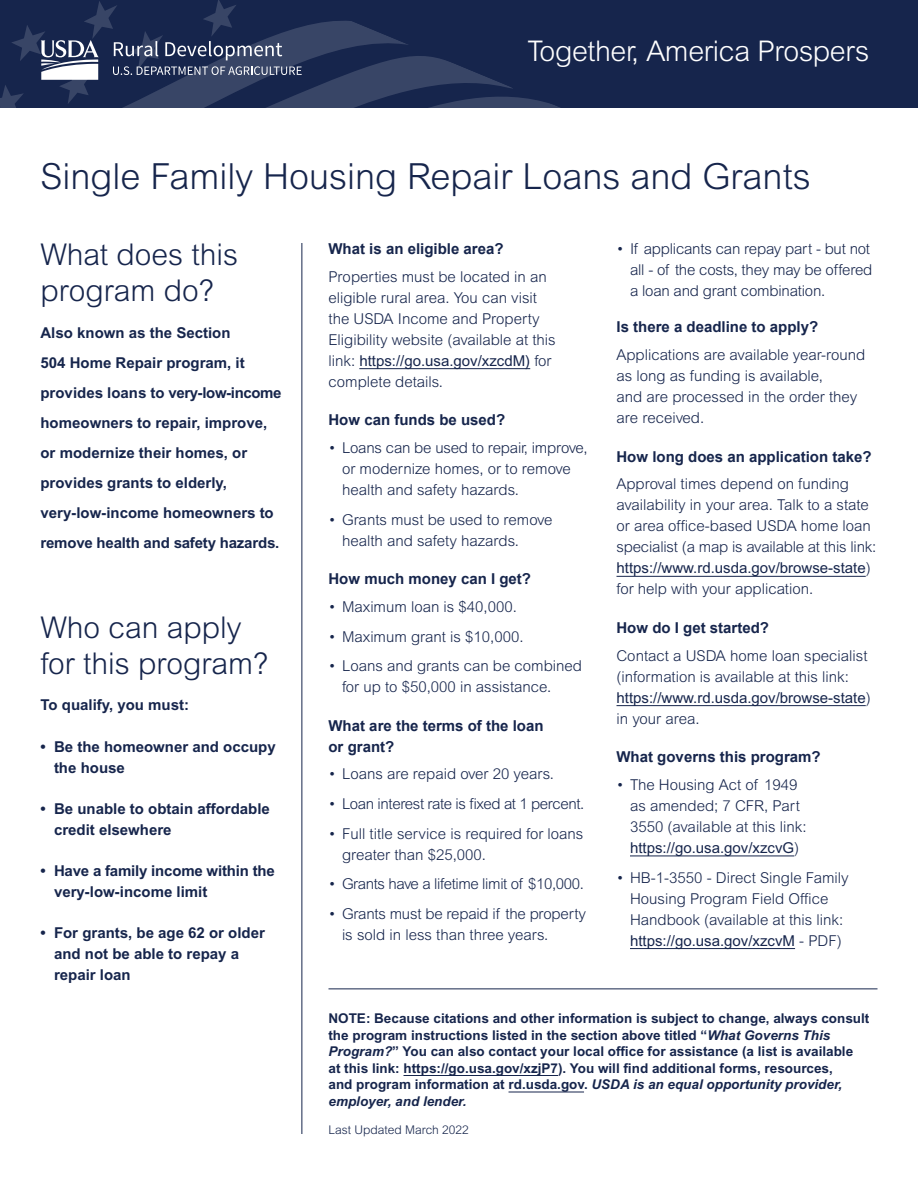
<style>
.page{position:relative;width:918px;height:1188px;background:#fff}
.page>*{position:absolute;margin:0;border:0;box-sizing:border-box;transform-origin:0 0}
.t1{font:300 36px "Arial MT Std";color:#16254c}
.t2{font:300 30px/36px "Arial MT Std";color:#16254c}
.Tagline{font:300 28.5px "Arial MT Std";letter-spacing:-.015em;color:#fff}
.t3{font:300 15px/21px "Arial MT Std";color:#16254c}
.t4{font:700 15px/30px "Arial MT Std";color:#16254c}
.H3_Next{font:700 15px/21px "Arial";color:#16254c}
.t5{font:300 15px "Arial MT Std";letter-spacing:-.025em;color:#16254c}
.Footnote_wRule{font:700 13.5px/16.5px "Arial MT Std";color:#16254c}
.Date{font:300 12px "Arial MT Std";color:#16254c}
.s1{font-weight:400}
.s2{font-style:italic}
</style>
<div class="page">
<div style="left:0;top:0;width:918px;height:108px;background:#16254c"></div>
<svg style="left:0;top:0;width:560px;height:108px"></svg>
<hr style="left:302px;top:243px;width:1px;height:891px;background:#16254c">
<hr style="left:359px;top:368px;width:171px;height:1px;background:#16254c">
<hr style="left:616px;top:576px;width:250px;height:1px;background:#16254c">
<hr style="left:616px;top:705px;width:250px;height:1px;background:#16254c">
<hr style="left:630px;top:856px;width:164px;height:1px;background:#16254c">
<hr style="left:630px;top:948px;width:165px;height:1px;background:#16254c">
<hr style="left:328px;top:988px;width:550px;height:1px;background:#16254c">
<hr style="left:404px;top:1075px;width:154px;height:1px;background:#16254c">
<hr style="left:509px;top:1092px;width:75px;height:1px;background:#16254c">
<p class="Tagline" style="left:528px;top:35px;width:344px">Together, America Prospers</p>
<h1 class="t1" style="left:40px;top:155px;width:772px">Single Family Housing Repair Loans and Grants</h1>
<h2 class="t2" style="left:40px;top:236px;width:199px">What does this program do?</h2>
<p class="t4" style="left:40px;top:317px;width:243px">Also known as the Section<br>504 Home Repair program, it provides loans to very-low-income homeowners to repair, improve, or modernize their homes, or provides grants to elderly, very-low-income homeowners to remove health and safety hazards.</p>
<h2 class="t2" style="left:40px;top:609px;width:229px">Who can apply for this program?</h2>
<p class="t4" style="left:40px;top:690px;width:150px">To qualify, you must:</p>
<p class="t4" style="left:54px;top:736px;width:223px;line-height:21px;text-indent:-14px">• Be the homeowner and occupy the house</p>
<p class="t4" style="left:54px;top:798px;width:217px;line-height:21px;text-indent:-14px">• Be unable to obtain affordable credit elsewhere</p>
<p class="t4" style="left:54px;top:860px;width:222px;line-height:21px;text-indent:-14px">• Have a family income within the very-low-income limit</p>
<p class="t4" style="left:54px;top:922px;width:212px;line-height:21px;text-indent:-14px">• For grants, be age 62 or older and not be able to repay a repair loan</p>
<h3 class="H3_Next" style="left:328px;top:239px;width:177px">What is an eligible area?</h3>
<p class="t3" style="left:328px;top:266px;width:229px">Properties must be located in an eligible rural area. You can visit the USDA Income and Property<br>Eligibility website (available at this link: <span class="s1">https://go.usa.gov/xzcdM)</span> for complete details.</p>
<h3 class="H3_Next" style="left:328px;top:410px;width:178px">How can funds be used?</h3>
<p class="t3" style="left:342px;top:437px;width:247px;text-indent:-14px">• Loans can be used to repair, improve, or modernize homes, or to remove health and safety hazards.</p>
<p class="t3" style="left:342px;top:509px;width:212px;text-indent:-14px">• Grants must be used to remove health and safety hazards.</p>
<h3 class="H3_Next" style="left:328px;top:569px;width:204px">How much money can I get?</h3>
<p class="t3" style="left:328px;top:596px;width:190px">• Maximum loan is $40,000.</p>
<p class="t3" style="left:328px;top:626px;width:197px">• Maximum grant is $10,000.</p>
<p class="t3" style="left:342px;top:655px;width:242px;text-indent:-14px">• Loans and grants can be combined for up to $50,000 in assistance.</p>
<h3 class="H3_Next" style="left:328px;top:715px;width:217px">What are the terms of the loan or grant?</h3>
<p class="t3" style="left:328px;top:764px;width:227px">• Loans are repaid over 20 years.</p>
<p class="t5" style="left:328px;top:795px;width:257px">• Loan interest rate is fixed at 1 percent.</p>
<p class="t3" style="left:342px;top:823px;width:243px;text-indent:-14px">• Full title service is required for loans greater than $25,000.</p>
<p class="t5" style="left:328px;top:876px;width:257px">• Grants have a lifetime limit of $10,000.</p>
<p class="t3" style="left:342px;top:903px;width:245px;text-indent:-14px">• Grants must be repaid if the property is sold in less than three years.</p>
<p class="t3" style="left:630px;top:238px;width:244px;text-indent:-14px">• If applicants can repay part - but not all - of the costs, they may be offered a loan and grant combination.</p>
<h3 class="H3_Next" style="left:616px;top:317px;width:203px">Is there a deadline to apply?</h3>
<p class="t3" style="left:616px;top:344px;width:250px">Applications are available year-round as long as funding is available,<br>and are processed in the order they are received.</p>
<h3 class="H3_Next" style="left:616px;top:446px;width:257px">How long does an application take?</h3>
<p class="t3" style="left:616px;top:474px;width:261px">Approval times depend on funding availability in your area. Talk to a state or area office-based USDA home loan specialist (a map is available at this link: <span class="s1">https://www.rd.usda.gov/browse-state</span>) for help with your application.</p>
<h3 class="H3_Next" style="left:616px;top:618px;width:154px">How do I get started?</h3>
<p class="t3" style="left:616px;top:645px;width:256px">Contact a USDA home loan specialist (information is available at this link: <span class="s1">https://www.rd.usda.gov/browse-state</span>) in your area.</p>
<h3 class="H3_Next" style="left:616px;top:747px;width:206px">What governs this program?</h3>
<p class="t3" style="left:630px;top:774px;width:178px;text-indent:-14px">• The Housing Act of 1949 as amended; 7 CFR, Part<br>3550 (available at this link: <span class="s1">https://go.usa.gov/xzcvG</span>)</p>
<p class="t3" style="left:616px;top:867px;width:234px;text-align:center">• HB-1-3550 - Direct Single Family Housing Program Field Office Handbook (available at this link: <span class="s1">https://go.usa.gov/xzcvM</span> - PDF)</p>
<p class="Footnote_wRule" style="left:328px;top:1010px;width:542px">NOTE: Because citations and other information is subject to change, always consult the program instructions listed in the section above titled “<span class="s2">What Governs This Program?</span>” You can also contact your local office for assistance (a list is available<br>at this link: https://go.usa.gov/xzjP7). You will find additional forms, resources,<br>and program information at rd.usda.gov. <span class="s2">USDA is an equal opportunity provider, employer, and lender.</span></p>
<p class="Date" style="left:328px;top:1123px;width:142px">Last Updated March 2022</p>
</div>
